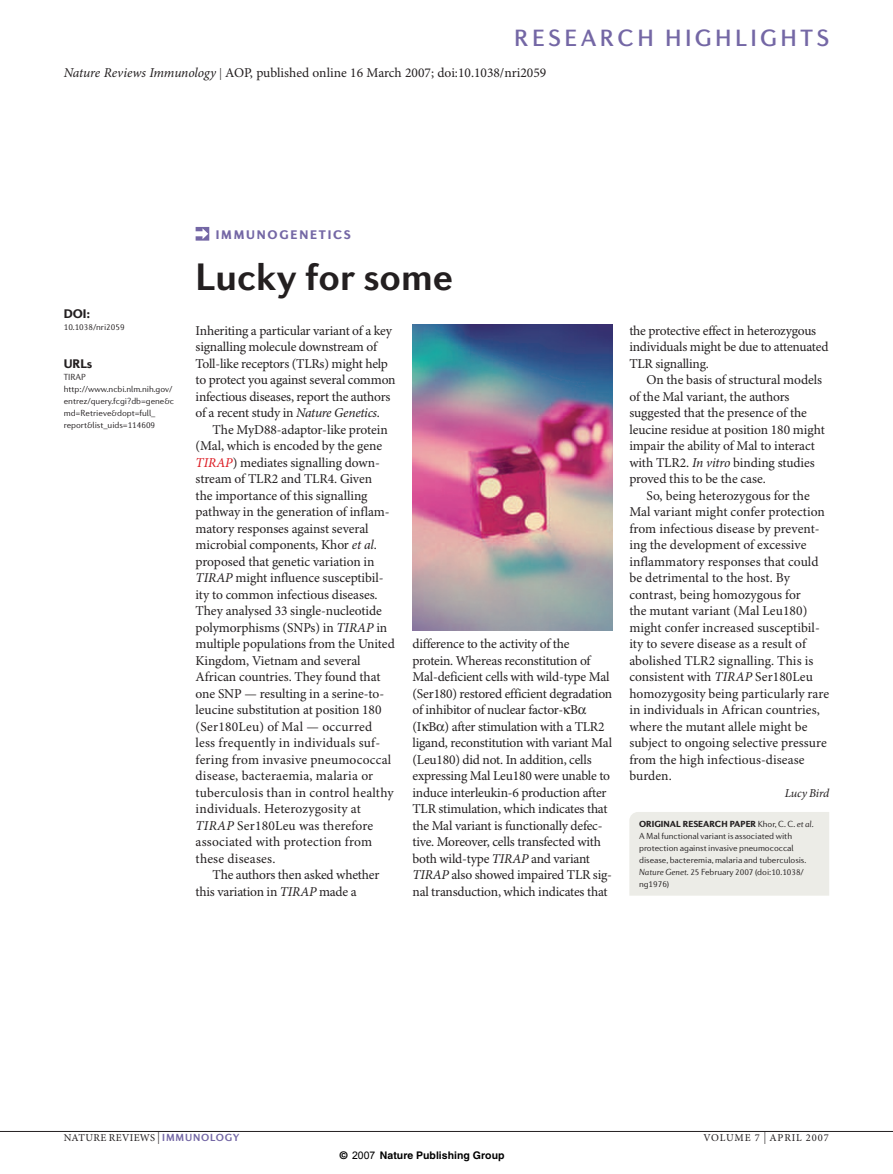
<style>
.page{position:relative;width:893px;height:1174px;background:#fff}
.page>*{position:absolute;margin:0;border:0;box-sizing:border-box;transform-origin:0 0}
.t1{font:700 39px "Diverda Sans LT Std";color:#231f20}
.t2{font:500 24px "Diverda Sans LT Std";letter-spacing:.14em;color:#7467a5}
.t3{font:13.5px/16.5px "Minion Pro";letter-spacing:-.005em;color:#231f20}
.t4{font:900 12.75px "Diverda Sans LT Std";letter-spacing:.14em;color:#7467a5}
.t5{font:900 12.75px "Diverda Sans LT Std";letter-spacing:-.005em;color:#231f20}
.t6{font:italic 12px "Minion Pro";letter-spacing:-.02em;color:#231f20}
.t7{font:700 10.5px "Helvetica";color:#000}
.t8{font:10.5px "Minion Pro";letter-spacing:.03em;color:#231f20}
.t9{font:10.5px "Minion Pro";letter-spacing:.085em;color:#231f20}
.t10{font:300 9px/12px "Diverda Sans LT Std";letter-spacing:-.005em;color:#231f20}
.s1{font-style:italic}
.s2{font-size:12px}
.s3{font-style:italic;color:#dc1820}
.s4{font-weight:900}
.s5{font-family:"Diverda Sans LT Std";font-weight:700;color:#7467a5}
.s6{font-family:"Arial";font-weight:400}
</style>
<div class="page">
<hr style="left:0;top:1131px;width:893px;height:1px;background:#231f20">
<div style="left:629px;top:812px;width:200px;height:83px;background:#ecece7"></div>
<svg style="left:196px;top:227px;width:13px;height:14px"></svg>
<img style="left:412px;top:324px;width:200px;height:306px">
<h2 class="t2" style="left:514px;top:29px;width:316px">RESEARCH HIGHLIGHTS</h2>
<p class="t3" style="left:64px;top:65px;width:484px"><span class="s1">Nature Reviews Immunology</span> <span class="s2">|</span> AOP, published online 16 March 2007; doi:10.1038/nri2059</p>
<p class="t5" style="left:64px;top:309px;width:28px">DOI:</p>
<p class="t10" style="left:64px;top:322px;width:62px">10.1038/nri2059</p>
<p class="t5" style="left:64px;top:359px;width:30px">URLs</p>
<p class="t10" style="left:64px;top:371px;width:112px">TIRAP http://www.ncbi.nlm.nih.gov/ entrez/query.fcgi?db=gene&amp;c md=Retrieve&amp;dopt=full_ report&amp;list_uids=114609</p>
<p class="t4" style="left:216px;top:230px;width:137px">IMMUNOGENETICS</p>
<h1 class="t1" style="left:196px;top:262px;width:259px">Lucky for some</h1>
<p class="t3" style="left:196px;top:323px;width:201px">Inheriting a particular variant of a key signalling molecule downstream of Toll-like receptors (TLRs) might help to protect you against several common infectious diseases, report the authors of a recent study in <span class="s1">Nature Genetics</span>.</p>
<p class="t3" style="left:196px;top:422px;width:201px;text-indent:17px">The MyD88-adaptor-like protein (Mal, which is encoded by the gene <span class="s3">TIRAP</span>) mediates signalling down&shy;stream of TLR2 and TLR4. Given<br>the importance of this signalling pathway in the generation of inflam&shy;matory responses against several microbial components, Khor <span class="s1">et al</span>. proposed that genetic variation in <span class="s1">TIRAP</span> might influence susceptibil&shy;ity to common infectious diseases.<br>They analysed 33 single-nucleotide polymorphisms (SNPs) in <span class="s1">TIRAP</span> in multiple populations from the United Kingdom, Vietnam and several African countries. They found that one SNP — resulting in a serine-to&shy;leucine substitution at position 180 (Ser180Leu) of Mal — occurred less frequently in individuals suf&shy;fering from invasive pneumococcal disease, bacteraemia, malaria or tuberculosis than in control healthy individuals. Heterozygosity at <span class="s1">TIRAP</span> Ser180Leu was therefore associated with protection from these diseases.</p>
<p class="t3" style="left:196px;top:868px;width:185px;text-indent:17px">The authors then asked whether this variation in <span class="s1">TIRAP</span> made a</p>
<p class="t3" style="left:412px;top:637px;width:201px">difference to the activity of the protein. Whereas reconstitution of Mal-deficient cells with wild-type Mal (Ser180) restored efficient degradation of inhibitor of nuclear factor- B<br>(I B ) after stimulation with a TLR2 ligand, reconstitution with variant Mal (Leu180) did not. In addition, cells expressing Mal Leu180 were unable to induce interleukin-6 production after TLR stimulation, which indicates that the Mal variant is functionally defec&shy;tive. Moreover, cells transfected with both wild-type <span class="s1">TIRAP</span> and variant <span class="s1">TIRAP</span> also showed impaired TLR sig&shy;nal transduction, which indicates that</p>
<p class="t3" style="left:629px;top:323px;width:201px">the protective effect in heterozygous individuals might be due to attenuated<br>TLR signalling.</p>
<p class="t3" style="left:629px;top:373px;width:197px;text-indent:17px">On the basis of structural models of the Mal variant, the authors suggested that the presence of the leucine residue at position 180 might impair the ability of Mal to interact with TLR2. <span class="s1">In vitro</span> binding studies proved this to be the case.</p>
<p class="t3" style="left:629px;top:488px;width:201px;text-indent:17px">So, being heterozygous for the Mal variant might confer protection from infectious disease by prevent&shy;ing the development of excessive inflammatory responses that could be detrimental to the host. By contrast, being homozygous for<br>the mutant variant (Mal Leu180) might confer increased susceptibil&shy;ity to severe disease as a result of abolished TLR2 signalling. This is consistent with <span class="s1">TIRAP</span> Ser180Leu homozygosity being particularly rare in individuals in African countries, where the mutant allele might be subject to ongoing selective pressure from the high infectious-disease burden.</p>
<p class="t6" style="left:785px;top:788px;width:46px">Lucy Bird</p>
<p class="t10" style="left:639px;top:818px;width:176px"><span class="s4">ORIGINAL RESEARCH PAPER</span> Khor, C. C. <span class="s1">et al</span>.<br>A Mal functional variant is associated with protection against invasive pneumococcal disease, bacteremia, malaria and tuberculosis.<br><span class="s1">Nature Genet.</span> 25 February 2007 (doi:10.1038/ ng1976)</p>
<p class="t8" style="left:64px;top:1133px;width:177px">NATURE REVIEWS <span class="s2">|</span> <span class="s5">IMMUNOLOGY</span></p>
<p class="t9" style="left:703px;top:1133px;width:127px">VOLUME 7 <span class="s2">|</span> APRIL 2007</p>
<p class="t7" style="left:340px;top:1148px;width:166px">© <span class="s6">2007</span> Nature Publishing Group</p>
</div>
